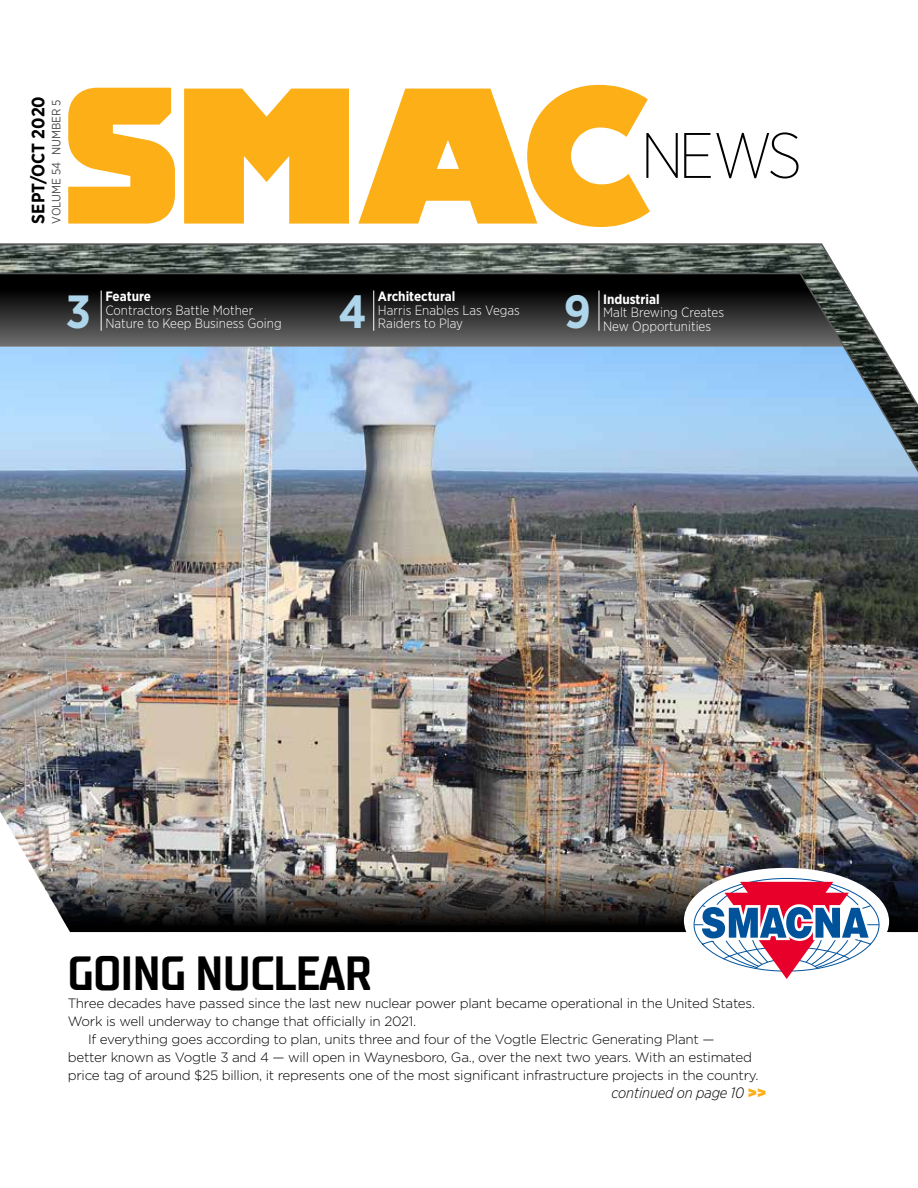
<style>
.page{position:relative;width:918px;height:1188px;background:#fff}
.page>*{position:absolute;margin:0;border:0;box-sizing:border-box;transform-origin:0 0}
.t1{font:700 48px "TT Supermolot Condensed";letter-spacing:-.02em;color:#000}
.t2{font:700 46.5px "Gotham Narrow";color:#aed5ea}
.t3{font:700 18px "Gotham Narrow";color:#000}
.t4{font:italic 300 15px "Gotham Narrow";letter-spacing:-.01em;color:#000}
.t5{font:300 13.5px/18px "Gotham";letter-spacing:-.02em;color:#000}
.t6{font:300 13.5px "Gotham Narrow";color:#fff}
.t7{font:700 13.5px "Gotham Narrow";color:#fff}
.t8{font:12px "Gotham Narrow";color:#4d4d4f}
.s1{font-family:"Gotham";font-weight:900;font-style:normal;color:#fcaf17}
</style>
<div class="page">
<svg style="left:684px;top:132px;width:115px;height:46px"></svg>
<img style="left:0;top:500px;width:918px;height:358px">
<svg style="left:358px;top:85px;width:320px;height:142px"></svg>
<svg style="left:184px;top:89px;width:165px;height:135px;background:#fcba39"></svg>
<svg style="left:68px;top:88px;width:107px;height:136px"></svg>
<svg style="left:0;top:243px;width:918px;height:257px;background:#7c90a0"></svg>
<img style="left:27px;top:856px;width:891px;height:76px">
<div style="left:684px;top:868px;width:205px;height:105px;background:#fff;border-radius:50%"></div>
<svg style="left:693px;top:874px;width:187px;height:105px"></svg>
<p class="t3" style="left:27px;top:224px;width:129px;rotate:-90deg">SEPT/OCT 2020</p>
<p class="t8" style="left:49px;top:224px;width:126px;rotate:-90deg">VOLUME 54 NUMBER 5</p>
<h5 class="t7" style="left:105px;top:288px;width:47px">Feature</h5>
<p class="t7" style="left:378px;top:288px;width:79px">Architectural</p>
<p class="t7" style="left:603px;top:290px;width:58px">Industrial</p>
<p class="t2" style="left:66px;top:281px;width:27px">3</p>
<p class="t6" style="left:105px;top:302px;width:150px">Contractors Battle Mother</p>
<p class="t6" style="left:378px;top:302px;width:143px">Harris Enables Las Vegas</p>
<p class="t2" style="left:564px;top:281px;width:29px">9</p>
<p class="t2" style="left:339px;top:281px;width:30px">4</p>
<p class="t6" style="left:603px;top:304px;width:122px">Malt Brewing Creates</p>
<p class="t6" style="left:378px;top:315px;width:87px">Raiders to Play</p>
<p class="t6" style="left:603px;top:318px;width:110px">New Opportunities</p>
<p class="t6" style="left:105px;top:315px;width:178px">Nature to Keep Business Going</p>
<p class="t1" style="left:68px;top:946px;width:305px">GOING NUCLEAR</p>
<p class="t5" style="left:68px;top:994px;width:689px">Three decades have passed since the last new nuclear power plant became operational in the United States.<br>Work is well underway to change that ofcially in 2021.</p>
<p class="t5" style="left:68px;top:1030px;width:692px;text-indent:20px">If everything goes according to plan, units three and four of the Vogtle Electric Generating Plant —<br>better known as Vogtle 3 and 4 — will open in Waynesboro, Ga., over the next two years. With an estimated price tag of around $25 billion, it represents one of the most signifcant infrastructure projects in the country.</p>
<p class="t4" style="left:612px;top:1084px;width:157px">continued on page 10 <span class="s1">&gt;&gt;</span></p>
</div>
